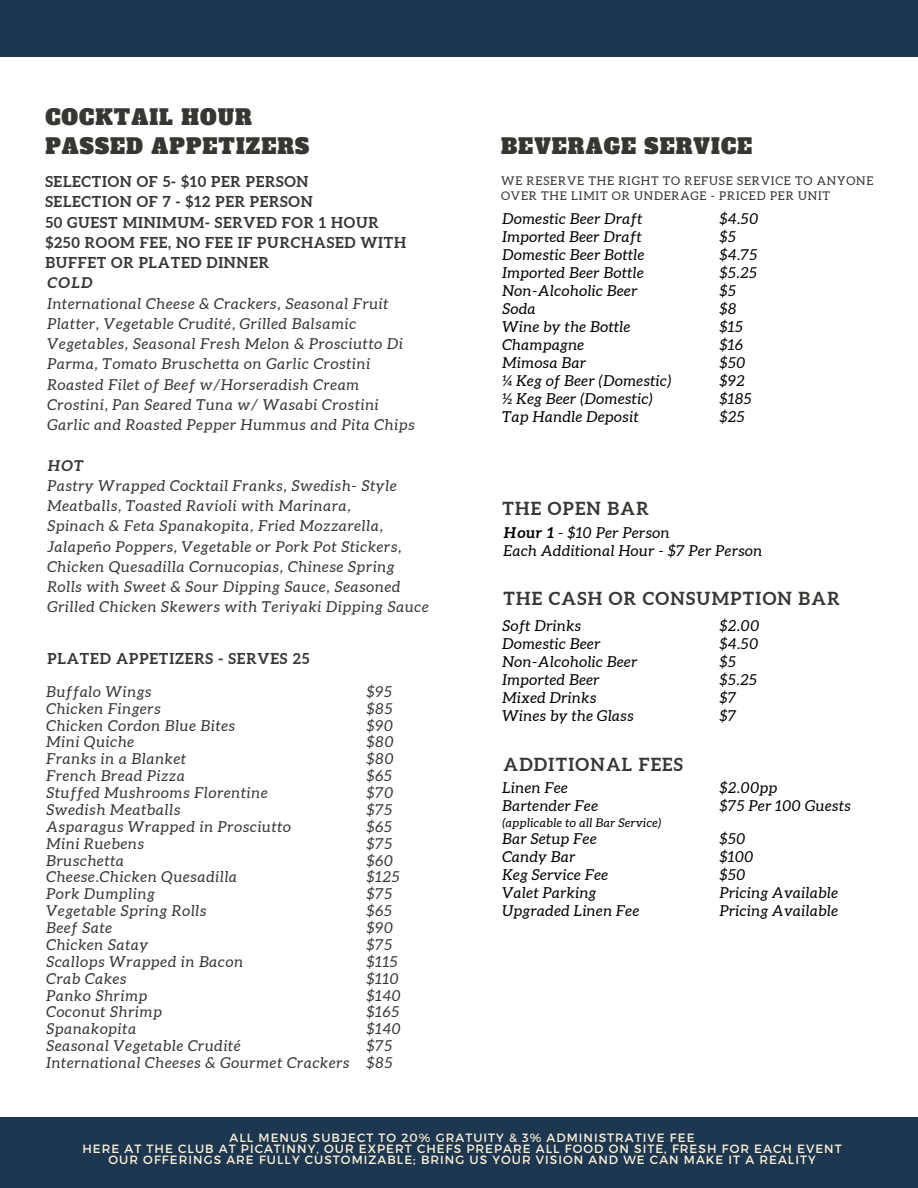
<style>
.page{position:relative;width:918px;height:1188px;background:#1e3751}
.page>*{position:absolute;margin:0;border:0;box-sizing:border-box;transform-origin:0 0}
.t1{font:21px "Alfa Slab One";letter-spacing:.05em;color:#363633}
.t2{font:700 18px "Aleo";letter-spacing:.07em;color:#363633}
.t3{font:italic 15px/20.2px "Aleo";letter-spacing:.06em;color:#363633}
.t4{font:italic 15px "Aleo";letter-spacing:.04em;color:#000}
.t5{font:700 15px/20.2px "Aleo";letter-spacing:.05em;color:#363633}
.t6{font:italic 700 15px "Aleo";letter-spacing:.06em;color:#363633}
.t7{font:12px "Montserrat";letter-spacing:.085em;color:#fff3d8}
.t8{font:12px/14.7px "Aleo";letter-spacing:.07em;color:#363633}
.t9{font:italic 12px "Aleo";letter-spacing:.04em;color:#000}
.s1{font-weight:700}
</style>
<div class="page">
<div style="left:0;top:57px;width:918px;height:1059px;background:#fff"></div>
<p class="t1" style="left:45px;top:103px;width:208px">COCKTAIL HOUR</p>
<p class="t1" style="left:45px;top:133px;width:266px">PASSED APPETIZERS</p>
<p class="t5" style="left:45px;top:172px;width:265px">SELECTION OF 5- $10 PER PERSON</p>
<p class="t5" style="left:45px;top:192px;width:269px">SELECTION OF 7 - $12 PER PERSON</p>
<p class="t5" style="left:45px;top:212px;width:335px">50 GUEST MINIMUM- SERVED FOR 1 HOUR</p>
<p class="t5" style="left:45px;top:232px;width:362px">$250 ROOM FEE, NO FEE IF PURCHASED WITH<br>BUFFET OR PLATED DINNER</p>
<p class="t6" style="left:47px;top:274px;width:47px">COLD</p>
<p class="t3" style="left:47px;top:293px;width:357px">International Cheese &amp; Crackers, Seasonal Fruit Platter, Vegetable Crudité, Grilled Balsamic Vegetables, Seasonal Fresh Melon &amp; Prosciutto Di Parma, Tomato Bruschetta on Garlic Crostini</p>
<p class="t3" style="left:47px;top:374px;width:333px">Roasted Filet of Beef w/Horseradish Cream<br>Crostini, Pan Seared Tuna w/ Wasabi Crostini</p>
<p class="t3" style="left:47px;top:415px;width:369px">Garlic and Roasted Pepper Hummus and Pita Chips</p>
<p class="t6" style="left:47px;top:457px;width:38px">HOT</p>
<p class="t3" style="left:47px;top:475px;width:351px">Pastry Wrapped Cocktail Franks, Swedish- Style<br>Meatballs, Toasted Ravioli with Marinara,</p>
<p class="t3" style="left:47px;top:516px;width:337px">Spinach &amp; Feta Spanakopita, Fried Mozzarella,</p>
<p class="t3" style="left:47px;top:536px;width:356px">Jalapeño Poppers, Vegetable or Pork Pot Stickers,</p>
<p class="t3" style="left:47px;top:556px;width:383px">Chicken Quesadilla Cornucopias, Chinese Spring<br>Rolls with Sweet &amp; Sour Dipping Sauce, Seasoned<br>Grilled Chicken Skewers with Teriyaki Dipping Sauce</p>
<p class="t5" style="left:47px;top:648px;width:264px">PLATED APPETIZERS - SERVES 25</p>
<p class="t3" style="left:46px;top:681px;width:107px">Buffalo Wings</p>
<p class="t3" style="left:46px;top:698px;width:116px">Chicken Fingers</p>
<p class="t3" style="left:46px;top:715px;width:190px">Chicken Cordon Blue Bites</p>
<p class="t3" style="left:46px;top:732px;width:89px">Mini Quiche</p>
<p class="t3" style="left:46px;top:749px;width:141px">Franks in a Blanket</p>
<p class="t3" style="left:46px;top:766px;width:140px">French Bread Pizza</p>
<p class="t3" style="left:46px;top:783px;width:223px">Stuffed Mushrooms Florentine</p>
<p class="t3" style="left:46px;top:799px;width:135px">Swedish Meatballs</p>
<p class="t3" style="left:46px;top:816px;width:246px">Asparagus Wrapped in Prosciutto</p>
<p class="t3" style="left:46px;top:833px;width:99px">Mini Ruebens</p>
<p class="t3" style="left:46px;top:850px;width:79px">Bruschetta</p>
<p class="t3" style="left:46px;top:867px;width:192px">Cheese.Chicken Quesadilla</p>
<p class="t3" style="left:46px;top:884px;width:110px">Pork Dumpling</p>
<p class="t3" style="left:46px;top:901px;width:161px">Vegetable Spring Rolls</p>
<p class="t3" style="left:46px;top:918px;width:67px">Beef Sate</p>
<p class="t3" style="left:46px;top:934px;width:103px">Chicken Satay</p>
<p class="t3" style="left:46px;top:951px;width:198px">Scallops Wrapped in Bacon</p>
<p class="t3" style="left:46px;top:968px;width:81px">Crab Cakes</p>
<p class="t3" style="left:46px;top:985px;width:102px">Panko Shrimp</p>
<p class="t3" style="left:46px;top:1002px;width:117px">Coconut Shrimp</p>
<p class="t3" style="left:46px;top:1019px;width:91px">Spanakopita</p>
<p class="t3" style="left:46px;top:1036px;width:196px">Seasonal Vegetable Crudité</p>
<p class="t3" style="left:46px;top:1053px;width:304px">International Cheeses &amp; Gourmet Crackers</p>
<p class="t3" style="left:367px;top:681px;width:27px">$95</p>
<p class="t3" style="left:367px;top:698px;width:27px">$85</p>
<p class="t3" style="left:367px;top:715px;width:28px">$90</p>
<p class="t3" style="left:367px;top:732px;width:28px">$80</p>
<p class="t3" style="left:367px;top:749px;width:28px">$80</p>
<p class="t3" style="left:367px;top:766px;width:27px">$65</p>
<p class="t3" style="left:367px;top:783px;width:28px">$70</p>
<p class="t3" style="left:367px;top:799px;width:27px">$75</p>
<p class="t3" style="left:367px;top:816px;width:27px">$65</p>
<p class="t3" style="left:367px;top:833px;width:27px">$75</p>
<p class="t3" style="left:367px;top:850px;width:28px">$60</p>
<p class="t3" style="left:367px;top:867px;width:34px">$125</p>
<p class="t3" style="left:367px;top:884px;width:27px">$75</p>
<p class="t3" style="left:367px;top:901px;width:27px">$65</p>
<p class="t3" style="left:367px;top:918px;width:28px">$90</p>
<p class="t3" style="left:367px;top:934px;width:27px">$75</p>
<p class="t3" style="left:367px;top:951px;width:32px">$115</p>
<p class="t3" style="left:367px;top:968px;width:33px">$110</p>
<p class="t3" style="left:367px;top:985px;width:35px">$140</p>
<p class="t3" style="left:367px;top:1004px;width:35px;line-height:16.8px">$165 $140</p>
<p class="t3" style="left:367px;top:1036px;width:27px">$75</p>
<p class="t3" style="left:367px;top:1053px;width:27px">$85</p>
<p class="t1" style="left:501px;top:133px;width:253px">BEVERAGE SERVICE</p>
<p class="t8" style="left:501px;top:173px;width:374px">WE RESERVE THE RIGHT TO REFUSE SERVICE TO ANYONE<br>OVER THE LIMIT OR UNDERAGE - PRICED PER UNIT</p>
<p class="t4" style="left:502px;top:210px;width:141px">Domestic Beer Draft</p>
<p class="t4" style="left:502px;top:228px;width:141px">Imported Beer Draft</p>
<p class="t4" style="left:502px;top:246px;width:144px">Domestic Beer Bottle</p>
<p class="t4" style="left:502px;top:264px;width:143px">Imported Beer Bottle</p>
<p class="t4" style="left:502px;top:282px;width:136px">Non-Alcoholic Beer</p>
<p class="t4" style="left:502px;top:300px;width:35px">Soda</p>
<p class="t4" style="left:502px;top:318px;width:129px">Wine by the Bottle</p>
<p class="t4" style="left:502px;top:336px;width:83px">Champagne</p>
<p class="t4" style="left:502px;top:354px;width:85px">Mimosa Bar</p>
<p class="t4" style="left:502px;top:372px;width:170px">¼ Keg of Beer (Domestic)</p>
<p class="t4" style="left:502px;top:390px;width:152px">½ Keg Beer (Domestic)</p>
<p class="t4" style="left:502px;top:408px;width:138px">Tap Handle Deposit</p>
<p class="t4" style="left:720px;top:210px;width:40px">$4.50</p>
<p class="t4" style="left:720px;top:228px;width:18px">$5</p>
<p class="t4" style="left:720px;top:246px;width:39px">$4.75</p>
<p class="t4" style="left:720px;top:264px;width:39px">$5.25</p>
<p class="t4" style="left:720px;top:282px;width:18px">$5</p>
<p class="t4" style="left:720px;top:300px;width:18px">$8</p>
<p class="t4" style="left:720px;top:318px;width:24px">$15</p>
<p class="t4" style="left:720px;top:336px;width:25px">$16</p>
<p class="t4" style="left:720px;top:354px;width:27px">$50</p>
<p class="t4" style="left:720px;top:372px;width:26px">$92</p>
<p class="t4" style="left:720px;top:390px;width:33px">$185</p>
<p class="t4" style="left:720px;top:408px;width:26px">$25</p>
<p class="t2" style="left:502px;top:498px;width:148px">THE OPEN BAR</p>
<p class="t4" style="left:504px;top:524px;width:167px"><span class="s1">Hour 1</span> - $10 Per Person</p>
<p class="t4" style="left:504px;top:542px;width:260px">Each Additional Hour - $7 Per Person</p>
<p class="t2" style="left:504px;top:588px;width:338px">THE CASH OR CONSUMPTION BAR</p>
<p class="t4" style="left:502px;top:617px;width:80px">Soft Drinks</p>
<p class="t4" style="left:502px;top:635px;width:99px">Domestic Beer</p>
<p class="t4" style="left:502px;top:653px;width:136px">Non-Alcoholic Beer</p>
<p class="t4" style="left:502px;top:671px;width:99px">Imported Beer</p>
<p class="t4" style="left:502px;top:689px;width:95px">Mixed Drinks</p>
<p class="t4" style="left:502px;top:707px;width:133px">Wines by the Glass</p>
<p class="t4" style="left:720px;top:617px;width:41px">$2.00</p>
<p class="t4" style="left:720px;top:635px;width:40px">$4.50</p>
<p class="t4" style="left:720px;top:653px;width:18px">$5</p>
<p class="t4" style="left:720px;top:671px;width:39px">$5.25</p>
<p class="t4" style="left:720px;top:689px;width:18px">$7</p>
<p class="t4" style="left:720px;top:707px;width:18px">$7</p>
<p class="t2" style="left:504px;top:754px;width:181px">ADDITIONAL FEES</p>
<p class="t4" style="left:502px;top:779px;width:67px">Linen Fee</p>
<p class="t4" style="left:502px;top:797px;width:97px">Bartender Fee</p>
<p class="t9" style="left:502px;top:816px;width:160px">(applicable to all Bar Service)</p>
<p class="t4" style="left:502px;top:830px;width:96px">Bar Setup Fee</p>
<p class="t4" style="left:502px;top:848px;width:75px">Candy Bar</p>
<p class="t4" style="left:502px;top:866px;width:107px">Keg Service Fee</p>
<p class="t4" style="left:502px;top:884px;width:95px">Valet Parking</p>
<p class="t4" style="left:502px;top:902px;width:138px">Upgraded Linen Fee</p>
<p class="t4" style="left:720px;top:779px;width:59px">$2.00pp</p>
<p class="t4" style="left:720px;top:797px;width:132px">$75 Per 100 Guests</p>
<p class="t4" style="left:720px;top:830px;width:27px">$50</p>
<p class="t4" style="left:720px;top:848px;width:35px">$100</p>
<p class="t4" style="left:720px;top:866px;width:27px">$50</p>
<p class="t4" style="left:720px;top:884px;width:120px">Pricing Available</p>
<p class="t4" style="left:720px;top:902px;width:120px">Pricing Available</p>
<p class="t7" style="left:230px;top:1130px;width:466px">ALL MENUS SUBJECT TO 20% GRATUITY &amp; 3% ADMINISTRATIVE FEE</p>
<p class="t7" style="left:82px;top:1141px;width:761px">HERE AT THE CLUB AT PICATINNY, OUR EXPERT CHEFS PREPARE ALL FOOD ON SITE, FRESH FOR EACH EVENT</p>
<p class="t7" style="left:108px;top:1152px;width:709px">OUR OFFERINGS ARE FULLY CUSTOMIZABLE; BRING US YOUR VISION AND WE CAN MAKE IT A REALITY</p>
</div>
